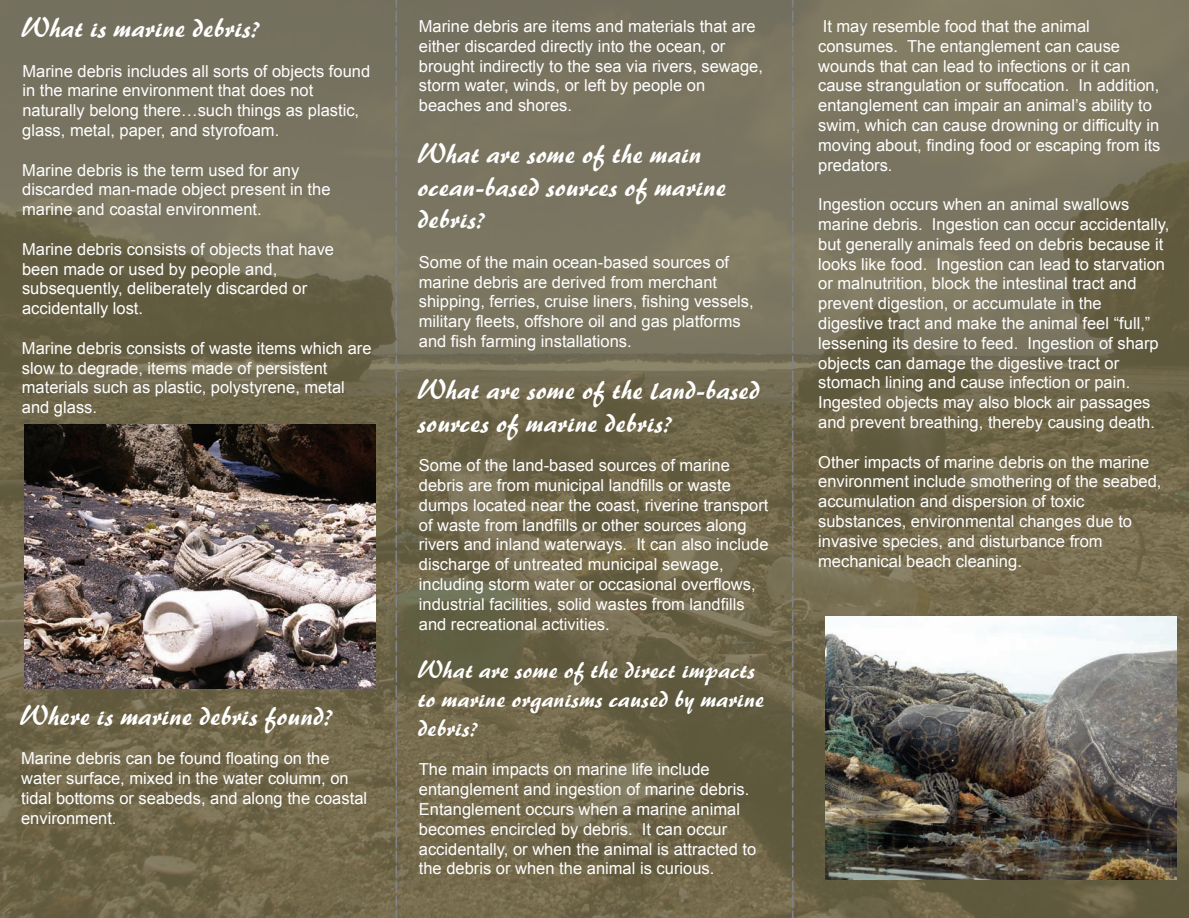
<style>
.page{position:relative;width:1189px;height:918px;background:#fff}
.page>*{position:absolute;margin:0;border:0;box-sizing:border-box;transform-origin:0 0}
.t1{font:27px/32.4px "Brush 445 BT";color:#fff}
.t2{font:24px/28.8px "Brush 445 BT";color:#fff}
.t3{font:16.5px/19.8px "Arial";color:#fff}
</style>
<div class="page">
<img style="left:0;top:0;width:1188px;height:918px">
<svg style="left:395px;top:0;width:3px;height:918px;background:#787567"></svg>
<svg style="left:791px;top:0;width:3px;height:918px;background:#777466"></svg>
<img style="left:825px;top:617px;width:351px;height:263px">
<img style="left:24px;top:425px;width:351px;height:263px">
<h1 class="t1" style="left:22px;top:12px;width:240px">What is marine debris?</h1>
<p class="t3" style="left:22px;top:61px;width:349px">Marine debris includes all sorts of objects found in the marine environment that does not naturally belong there…such things as plastic, glass, metal, paper, and styrofoam.</p>
<p class="t3" style="left:22px;top:160px;width:310px">Marine debris is the term used for any discarded man-made object present in the marine and coastal environment.</p>
<p class="t3" style="left:22px;top:239px;width:313px">Marine debris consists of objects that have been made or used by people and, subsequently, deliberately discarded or accidentally lost.</p>
<p class="t3" style="left:22px;top:338px;width:351px">Marine debris consists of waste items which are slow to degrade, items made of persistent materials such as plastic, polystyrene, metal and glass.</p>
<h1 class="t1" style="left:21px;top:700px;width:314px">Where is marine debris found?</h1>
<p class="t3" style="left:21px;top:749px;width:347px">Marine debris can be found floating on the water surface, mixed in the water column, on tidal bottoms or seabeds, and along the coastal environment.</p>
<p class="t3" style="left:419px;top:17px;width:345px">Marine debris are items and materials that are either discarded directly into the ocean, or brought indirectly to the sea via rivers, sewage, storm water, winds, or left by people on beaches and shores.</p>
<h1 class="t1" style="left:419px;top:139px;width:310px">What are some of the main ocean-based sources of marine debris?</h1>
<p class="t3" style="left:419px;top:252px;width:336px">Some of the main ocean-based sources of marine debris are derived from merchant shipping, ferries, cruise liners, fishing vessels, military fleets, offshore oil and gas platforms and fish farming installations.</p>
<h1 class="t1" style="left:419px;top:374px;width:344px">What are some of the land-based sources of marine debris?</h1>
<p class="t3" style="left:419px;top:456px;width:351px">Some of the land-based sources of marine debris are from municipal landfills or waste dumps located near the coast, riverine transport of waste from landfills or other sources along rivers and inland waterways. It can also include discharge of untreated municipal sewage, including storm water or occasional overflows, industrial facilities, solid wastes from landfills and recreational activities.</p>
<h2 class="t2" style="left:419px;top:656px;width:348px">What are some of the direct impacts to marine organisms caused by marine debris?</h2>
<p class="t3" style="left:419px;top:760px;width:339px">The main impacts on marine life include entanglement and ingestion of marine debris.<br>Entanglement occurs when a marine animal becomes encircled by debris. It can occur accidentally, or when the animal is attracted to the debris or when the animal is curious.</p>
<p class="t3" style="left:818px;top:17px;width:344px">It may resemble food that the animal consumes. The entanglement can cause wounds that can lead to infections or it can cause strangulation or suffocation. In addition, entanglement can impair an animal’s ability to swim, which can cause drowning or difficulty in moving about, finding food or escaping from its predators.</p>
<p class="t3" style="left:818px;top:195px;width:352px">Ingestion occurs when an animal swallows marine debris. Ingestion can occur accidentally, but generally animals feed on debris because it looks like food. Ingestion can lead to starvation or malnutrition, block the intestinal tract and prevent digestion, or accumulate in the digestive tract and make the animal feel “full,” lessening its desire to feed. Ingestion of sharp objects can damage the digestive tract or stomach lining and cause infection or pain.<br>Ingested objects may also block air passages and prevent breathing, thereby causing death.</p>
<p class="t3" style="left:818px;top:452px;width:345px">Other impacts of marine debris on the marine environment include smothering of the seabed, accumulation and dispersion of toxic substances, environmental changes due to invasive species, and disturbance from mechanical beach cleaning.</p>
</div>
